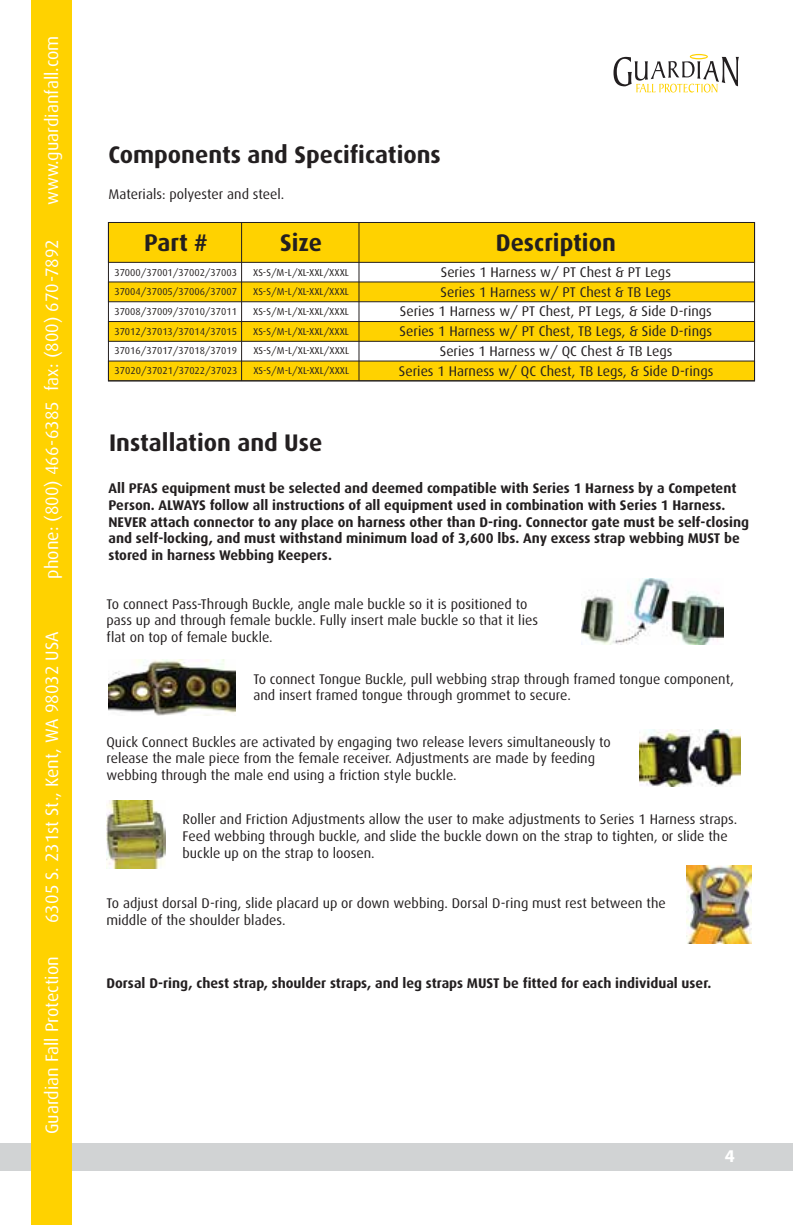
<style>
.page{position:relative;width:793px;height:1225px;background:#fff}
.page>*{position:absolute;margin:0;border:0;box-sizing:border-box;transform-origin:0 0}
.t1{font:700 24px "Dax";color:#231f20}
.t2{font:18px "Dax";color:#fff}
.t3{font:700 18px "Myriad Pro";color:#fff}
.t4{font:14px/16.8px "Dax";color:#231f20}
.t5{font:700 14px/16.8px "Dax";color:#231f20}
.t6{font:10px "Dax";color:#231f20}
</style>
<div class="page">
<div style="left:0;top:1143px;width:792px;height:27px;background:#d1d3d4"></div>
<div style="left:32px;top:0;width:40px;height:1224px;background:#ffd200"></div>
<img style="left:686px;top:865px;width:65px;height:77px">
<img style="left:106px;top:800px;width:59px;height:68px">
<img style="left:108px;top:659px;width:127px;height:56px">
<img style="left:581px;top:578px;width:142px;height:66px">
<svg style="left:613px;top:54px;width:125px;height:38px"></svg>
<div style="left:108px;top:281px;width:646px;height:21px;background:#ffd200;border:1px solid #231f20"></div>
<div style="left:108px;top:321px;width:646px;height:20px;background:#ffd200;border:1px solid #231f20"></div>
<div style="left:108px;top:361px;width:646px;height:20px;background:#ffd200"></div>
<div style="left:108px;top:222px;width:646px;height:40px;background:#ffd200"></div>
<div style="left:108px;top:222px;width:646px;height:159px;border:1px solid #231f20"></div>
<hr style="left:241px;top:222px;width:1px;height:159px;background:#231f20">
<hr style="left:358px;top:222px;width:1px;height:159px;background:#231f20">
<img style="left:639px;top:729px;width:101px;height:57px">
<p class="t2" style="left:42px;top:205px;width:171px;rotate:-90deg">www.guardianfall.com</p>
<p class="t2" style="left:42px;top:578px;width:341px;rotate:-90deg">phone: (800) 466-6385 fax: (800) 670-7892</p>
<p class="t2" style="left:42px;top:922px;width:293px;rotate:-90deg">6305 S. 231st St., Kent, WA 98032 USA</p>
<p class="t2" style="left:42px;top:1134px;width:179px;rotate:-90deg">Guardian Fall Protection</p>
<h1 class="t1" style="left:108px;top:141px;width:334px">Components and Specifications</h1>
<p class="t4" style="left:108px;top:185px;width:177px">Materials: polyester and steel.</p>
<h1 class="t1" style="left:144px;top:229px;width:65px">Part #</h1>
<h1 class="t1" style="left:280px;top:229px;width:43px">Size</h1>
<h1 class="t1" style="left:495px;top:229px;width:121px">Description</h1>
<p class="t6" style="left:114px;top:266px;width:124px">37000/37001/37002/37003</p>
<p class="t6" style="left:253px;top:266px;width:97px">XS-S/M-L/XL-XXL/XXXL</p>
<p class="t4" style="left:440px;top:264px;width:231px">Series 1 Harness w/ PT Chest &amp; PT Legs</p>
<p class="t6" style="left:114px;top:286px;width:124px">37004/37005/37006/37007</p>
<p class="t6" style="left:253px;top:286px;width:97px">XS-S/M-L/XL-XXL/XXXL</p>
<p class="t4" style="left:440px;top:283px;width:232px">Series 1 Harness w/ PT Chest &amp; TB Legs</p>
<p class="t6" style="left:114px;top:306px;width:124px">37008/37009/37010/37011</p>
<p class="t6" style="left:253px;top:306px;width:97px">XS-S/M-L/XL-XXL/XXXL</p>
<p class="t4" style="left:399px;top:303px;width:313px">Series 1 Harness w/ PT Chest, PT Legs, &amp; Side D-rings</p>
<p class="t6" style="left:114px;top:325px;width:124px">37012/37013/37014/37015</p>
<p class="t6" style="left:253px;top:325px;width:97px">XS-S/M-L/XL-XXL/XXXL</p>
<p class="t4" style="left:399px;top:323px;width:314px">Series 1 Harness w/ PT Chest, TB Legs, &amp; Side D-rings</p>
<p class="t6" style="left:114px;top:345px;width:124px">37016/37017/37018/37019</p>
<p class="t6" style="left:253px;top:345px;width:97px">XS-S/M-L/XL-XXL/XXXL</p>
<p class="t4" style="left:439px;top:343px;width:234px">Series 1 Harness w/ QC Chest &amp; TB Legs</p>
<p class="t6" style="left:115px;top:365px;width:124px">37020/37021/37022/37023</p>
<p class="t6" style="left:253px;top:365px;width:97px">XS-S/M-L/XL-XXL/XXXL</p>
<p class="t4" style="left:398px;top:362px;width:316px">Series 1 Harness w/ QC Chest, TB Legs, &amp; Side D-rings</p>
<h1 class="t1" style="left:109px;top:429px;width:215px">Installation and Use</h1>
<p class="t5" style="left:108px;top:479px;width:642px">All PFAS equipment must be selected and deemed compatible with Series 1 Harness by a Competent Person. ALWAYS follow all instructions of all equipment used in combination with Series 1 Harness.<br>NEVER attach connector to any place on harness other than D-ring. Connector gate must be self-closing and self-locking, and must withstand minimum load of 3,600 lbs. Any excess strap webbing MUST be stored in harness Webbing Keepers.</p>
<p class="t4" style="left:106px;top:595px;width:432px">To connect Pass-Through Buckle, angle male buckle so it is positioned to pass up and through female buckle. Fully insert male buckle so that it lies flat on top of female buckle.</p>
<p class="t4" style="left:253px;top:670px;width:482px">To connect Tongue Buckle, pull webbing strap through framed tongue component, and insert framed tongue through grommet to secure.</p>
<p class="t4" style="left:106px;top:733px;width:505px">Quick Connect Buckles are activated by engaging two release levers simultaneously to release the male piece from the female receiver. Adjustments are made by feeding webbing through the male end using a friction style buckle.</p>
<p class="t4" style="left:182px;top:811px;width:556px">Roller and Friction Adjustments allow the user to make adjustments to Series 1 Harness straps.<br>Feed webbing through buckle, and slide the buckle down on the strap to tighten, or slide the buckle up on the strap to loosen.</p>
<p class="t4" style="left:106px;top:895px;width:560px">To adjust dorsal D-ring, slide placard up or down webbing. Dorsal D-ring must rest between the middle of the shoulder blades.</p>
<p class="t5" style="left:106px;top:974px;width:606px">Dorsal D-ring, chest strap, shoulder straps, and leg straps MUST be fitted for each individual user.</p>
<p class="t3" style="left:724px;top:1144px;width:11px">4</p>
</div>
